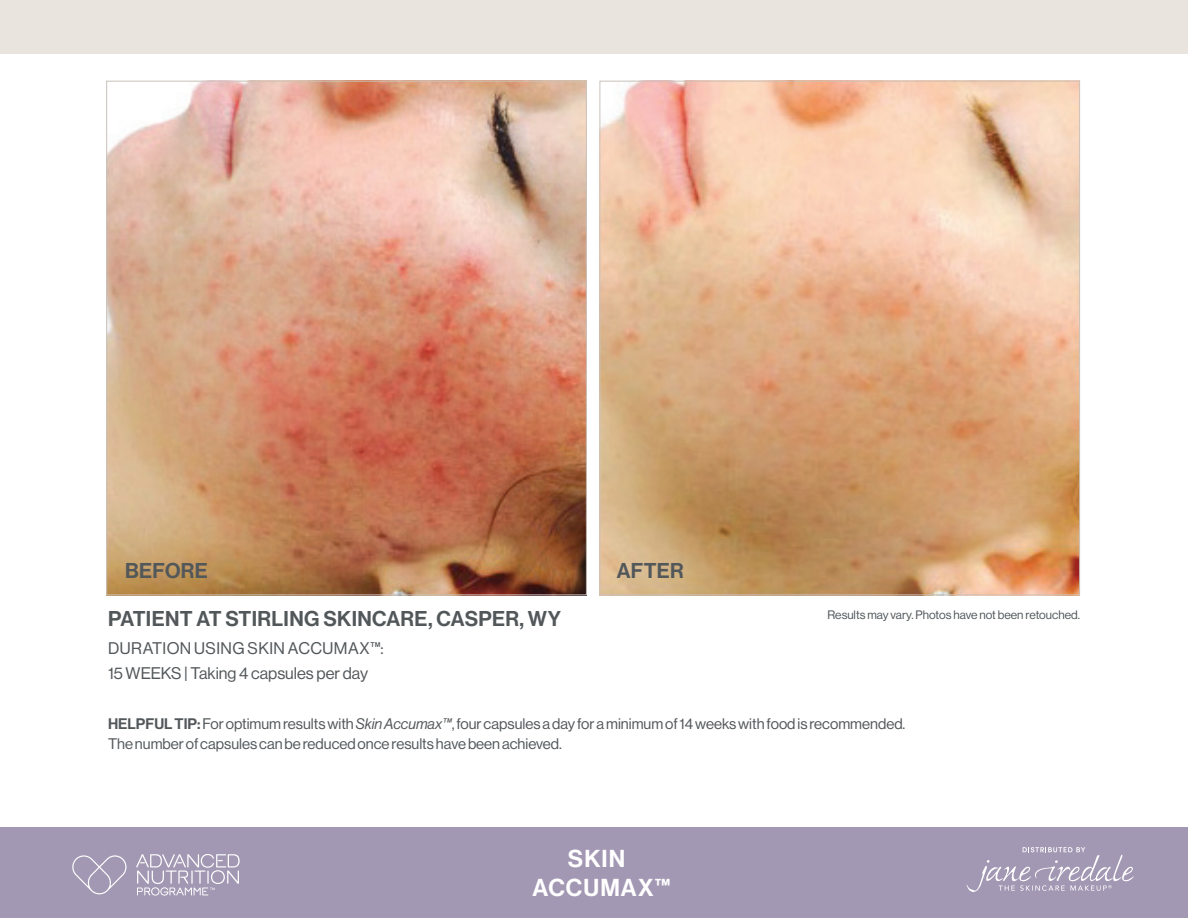
<style>
.page{position:relative;width:1188px;height:918px;background:#fff}
.page>*{position:absolute;margin:0;border:0;box-sizing:border-box;transform-origin:0 0}
.Headline_1_-_IvyPresto{font:24px "N Haas Grotesk DS Pro 65 Md";letter-spacing:.045em;color:#fff}
.Program{font:21px "N Haas Grotesk DS Pro 65 Md";letter-spacing:.015em;color:#52575a}
.Duration{font:16.5px "N Haas Grotesk DS Pro 55 Rg";letter-spacing:.005em;color:#52575a}
.Duration-2{font:16.5px "N Haas Grotesk DS Pro 55 Rg";letter-spacing:.025em;color:#52575a}
.Quotes{font:15px/19.5px "N Haas Grotesk DS Pro 55 Rg";color:#52575a}
.t1{font:12px "N Haas Grotesk DS Pro 55 Rg";color:#52575a}
.s1{font-family:"N Haas Grotesk DS Pro 65 Md"}
.s2{font-family:"N Haas Grotesk DS Pro 56 It"}
</style>
<div class="page">
<div style="left:0;top:0;width:1188px;height:54px;background:#e9e4de"></div>
<img style="left:108px;top:83px;width:477px;height:510px">
<img style="left:602px;top:83px;width:476px;height:510px">
<div style="left:0;top:827px;width:1188px;height:91px;background:#a398b3"></div>
<svg style="left:967px;top:847px;width:167px;height:45px"></svg>
<svg style="left:72px;top:855px;width:55px;height:39px"></svg>
<svg style="left:136px;top:854px;width:104px;height:42px"></svg>
<p class="Program" style="left:125px;top:559px;width:84px">BEFORE</p>
<p class="Program" style="left:617px;top:559px;width:69px">AFTER</p>
<p class="t1" style="left:827px;top:608px;width:254px">Results may vary. Photos have not been retouched.</p>
<p class="Program" style="left:108px;top:606px;width:454px">PATIENT AT STIRLING SKINCARE, CASPER, WY</p>
<p class="Duration-2" style="left:108px;top:639px;width:277px">DURATION USING SKIN ACCUMAX™:</p>
<p class="Duration" style="left:108px;top:664px;width:262px">15 WEEKS | Taking 4 capsules per day</p>
<p class="Quotes" style="left:108px;top:714px;width:799px"><span class="s1">HELPFUL TIP:</span> For optimum results with <span class="s2">Skin Accumax™</span>, four capsules a day for a minimum of 14 weeks with food is recommended.<br>The number of capsules can be reduced once results have been achieved.</p>
<p class="Headline_1_-_IvyPresto" style="left:568px;top:845px;width:59px">SKIN</p>
<p class="Headline_1_-_IvyPresto" style="left:532px;top:874px;width:140px">ACCUMAX™</p>
</div>
